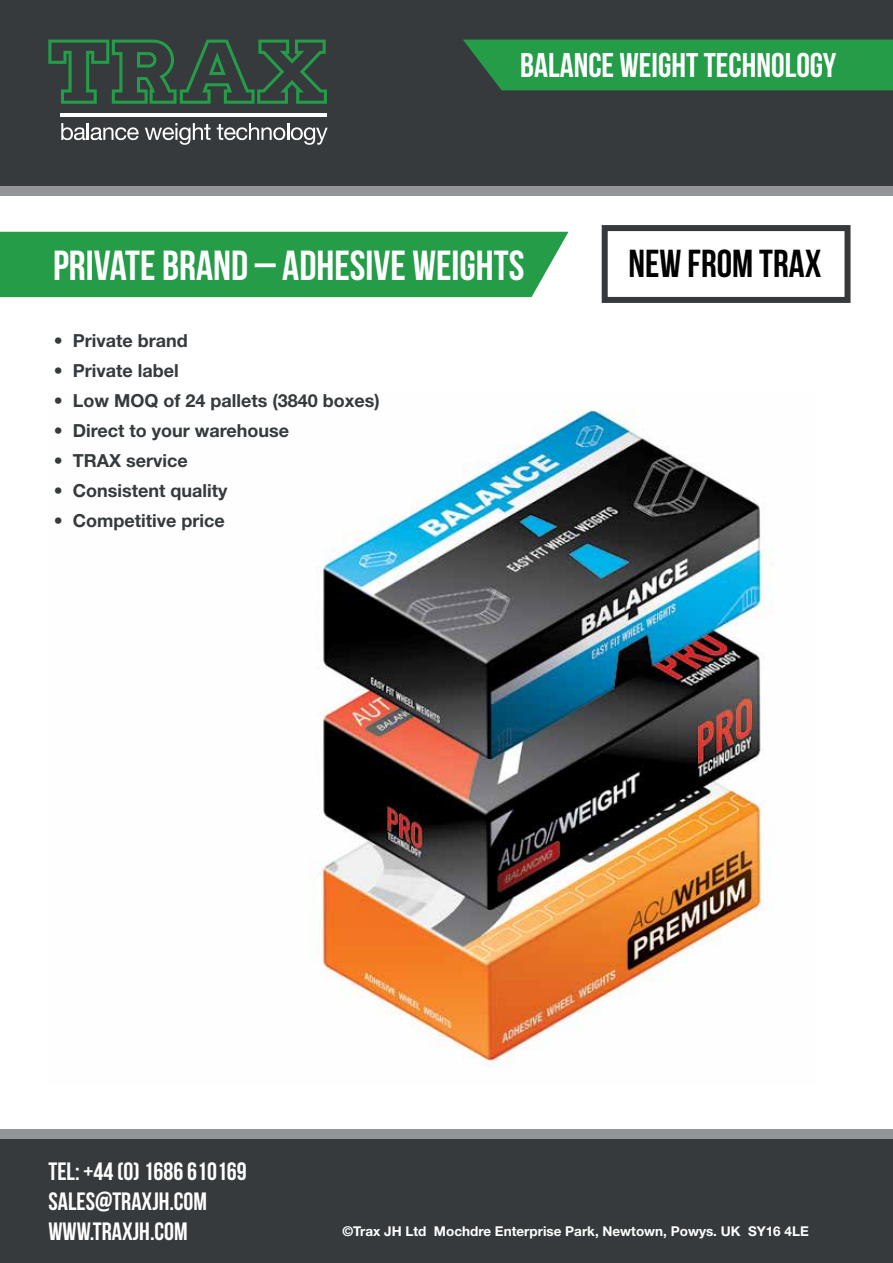
<style>
.page{position:relative;width:893px;height:1263px;background:#fff}
.page>*{position:absolute;margin:0;border:0;box-sizing:border-box;transform-origin:0 0}
.t1{font:42px "Bebas Neue";color:#fff}
.t2{font:39px "Bebas Neue";color:#000101}
.t3{font:34.35px "Bebas Neue";color:#fff}
.t4{font:25.05px/30px "Bebas Neue";color:#fff}
.t5{font:700 18px "Helvetica Neue";color:#363a3c}
.t6{font:700 13.5px "Helvetica Neue";color:#fff}
</style>
<div class="page">
<img style="left:316px;top:410px;width:457px;height:657px">
<div style="left:0;top:0;width:893px;height:192px;background:#363a3c"></div>
<div style="left:0;top:186px;width:893px;height:10px;background:#939598"></div>
<svg style="left:48px;top:40px;width:279px;height:64px"></svg>
<svg style="left:61px;top:123px;width:78px;height:17px"></svg>
<svg style="left:145px;top:123px;width:66px;height:22px"></svg>
<svg style="left:217px;top:123px;width:111px;height:22px"></svg>
<hr style="left:61px;top:113px;width:266px;height:3px;background:#fff">
<div style="left:463px;top:40px;width:430px;height:50px;background:#249c48"></div>
<div style="left:0;top:232px;width:568px;height:65px;background:#249c48"></div>
<div style="left:602px;top:225px;width:248px;height:78px;border:6px solid #363a3c"></div>
<div style="left:0;top:1135px;width:893px;height:128px;background:#363a3c"></div>
<div style="left:0;top:1129px;width:893px;height:10px;background:#939598"></div>
<h3 class="t3" style="left:520px;top:47px;width:318px">BALANCE WEIGHT TECHNOLOGY</h3>
<h1 class="t1" style="left:53px;top:243px;width:473px">PRIVATE BRAND – ADHESIVE WEIGHTS</h1>
<p class="t5" style="left:54px;top:329px;width:136px">• Private brand</p>
<p class="t5" style="left:54px;top:359px;width:126px">• Private label</p>
<p class="t5" style="left:54px;top:389px;width:328px">• Low MOQ of 24 pallets (3840 boxes)</p>
<p class="t5" style="left:54px;top:419px;width:237px">• Direct to your warehouse</p>
<p class="t5" style="left:54px;top:449px;width:136px">• TRAX service</p>
<p class="t5" style="left:54px;top:479px;width:175px">• Consistent quality</p>
<p class="t5" style="left:54px;top:509px;width:172px">• Competitive price</p>
<h2 class="t2" style="left:629px;top:242px;width:194px">NEW FROM TRAX</h2>
<h3 class="t4" style="left:48px;top:1156px;width:200px">TEL: +44 (0) 1686 610169<br>SALES@TRAXJH.COM<br>WWW.TRAXJH.COM</h3>
<p class="t6" style="left:342px;top:1223px;width:468px">©Trax JH Ltd Mochdre Enterprise Park, Newtown, Powys. UK SY16 4LE</p>
</div>
